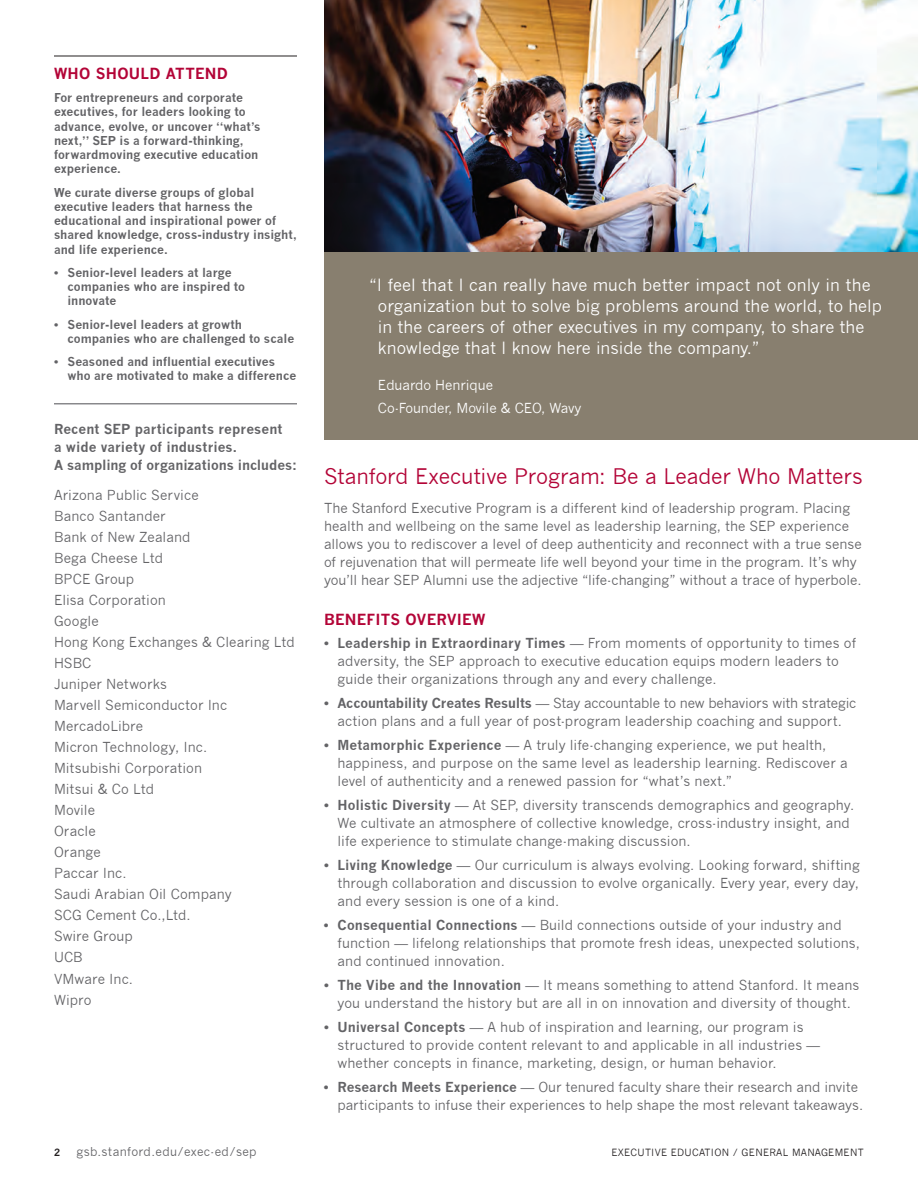
<style>
.page{position:relative;width:918px;height:1188px;background:#fff}
.page>*{position:absolute;margin:0;border:0;box-sizing:border-box;transform-origin:0 0}
.t1{font:21px "News Gothic";letter-spacing:-.01em;color:#b30437}
.t2{font:16.5px/21px "News Gothic";color:#fff}
.t3{font:700 15px "News Gothic";letter-spacing:.015em;color:#b30437}
.t4{font:13.5px/21px "News Gothic";letter-spacing:.005em;color:#636366}
.t5{font:700 13.5px/18px "News Gothic";color:#636366}
.t6{font:13.5px/22.5px "News Gothic";letter-spacing:-.005em;color:#fff}
.t7{font:700 12px/14.2px "News Gothic";color:#636366}
.t8{font:12px "News Gothic";letter-spacing:.03em;color:#636366}
.t9{font:9.75px "News Gothic";letter-spacing:.03em;color:#231f20}
.t10{font:700 9.75px "News Gothic";color:#231f20}
.s1{font-weight:700}
</style>
<div class="page">
<img style="left:324px;top:0;width:594px;height:252px">
<div style="left:324px;top:252px;width:594px;height:188px;background:#887f6f"></div>
<hr style="left:54px;top:56px;width:243px;height:1px;background:#231f20">
<hr style="left:54px;top:403px;width:243px;height:1px;background:#636366">
<p class="t3" style="left:54px;top:64px;width:175px">WHO SHOULD ATTEND</p>
<p class="t7" style="left:54px;top:90px;width:208px">For entrepreneurs and corporate executives, for leaders looking to advance, evolve, or uncover “what’s next,” SEP is a forward-thinking, forwardmoving executive education experience.</p>
<p class="t7" style="left:54px;top:185px;width:244px">We curate diverse groups of global executive leaders that harness the educational and inspirational power of shared knowledge, cross-industry insight, and life experience.</p>
<p class="t7" style="left:68px;top:265px;width:179px;text-indent:-14px">• Senior-level leaders at large companies who are inspired to innovate</p>
<p class="t7" style="left:68px;top:317px;width:228px;text-indent:-14px">• Senior-level leaders at growth companies who are challenged to scale</p>
<p class="t7" style="left:68px;top:354px;width:230px;text-indent:-14px">• Seasoned and influential executives who are motivated to make a difference</p>
<p class="t5" style="left:54px;top:420px;width:244px">Recent SEP participants represent<br>a wide variety of industries.<br>A sampling of organizations includes:</p>
<p class="t4" style="left:54px;top:485px;width:242px">Arizona Public Service<br>Banco Santander<br>Bank of New Zealand<br>Bega Cheese Ltd<br>BPCE Group<br>Elisa Corporation<br>Google<br>Hong Kong Exchanges &amp; Clearing Ltd<br>HSBC<br>Juniper Networks<br>Marvell Semiconductor Inc<br>MercadoLibre<br>Micron Technology, Inc.<br>Mitsubishi Corporation<br>Mitsui &amp; Co Ltd<br>Movile<br>Oracle<br>Orange<br>Paccar Inc.<br>Saudi Arabian Oil Company<br>SCG Cement Co.,Ltd.<br>Swire Group<br>UCB<br>VMware Inc.<br>Wipro</p>
<p class="t2" style="left:378px;top:275px;width:505px;text-indent:-9px">“I feel that I can really have much better impact not only in the organization but to solve big problems around the world, to help in the careers of other executives in my company, to share the knowledge that I know here inside the company.”</p>
<p class="t6" style="left:378px;top:374px;width:205px">Eduardo Henrique<br>Co-Founder, Movile &amp; CEO, Wavy</p>
<h1 class="t1" style="left:324px;top:464px;width:540px">Stanford Executive Program: Be a Leader Who Matters</h1>
<p class="t4" style="left:324px;top:499px;width:539px;line-height:18px">The Stanford Executive Program is a different kind of leadership program. Placing health and wellbeing on the same level as leadership learning, the SEP experience allows you to rediscover a level of deep authenticity and reconnect with a true sense of rejuvenation that will permeate life well beyond your time in the program. It’s why you’ll hear SEP Alumni use the adjective “life-changing” without a trace of hyperbole.</p>
<p class="t3" style="left:324px;top:610px;width:163px">BENEFITS OVERVIEW</p>
<p class="t4" style="left:338px;top:634px;width:520px;line-height:18px;text-indent:-14px"><span class="s1">• Leadership in Extraordinary Times</span> — From moments of opportunity to times of adversity, the SEP approach to executive education equips modern leaders to guide their organizations through any and every challenge.</p>
<p class="t4" style="left:324px;top:694px;width:534px;line-height:18px;text-align:center"><span class="s1">• Accountability Creates Results</span> — Stay accountable to new behaviors with strategic action plans and a full year of post-program leadership coaching and support.</p>
<p class="t4" style="left:338px;top:736px;width:512px;line-height:18px;text-indent:-14px"><span class="s1">• Metamorphic Experience</span> — A truly life-changing experience, we put health, happiness, and purpose on the same level as leadership learning. Rediscover a level of authenticity and a renewed passion for “what’s next.”</p>
<p class="t4" style="left:338px;top:796px;width:518px;line-height:18px;text-indent:-14px"><span class="s1">• Holistic Diversity</span> — At SEP, diversity transcends demographics and geography.<br>We cultivate an atmosphere of collective knowledge, cross-industry insight, and life experience to stimulate change-making discussion.</p>
<p class="t4" style="left:337px;top:856px;width:524px;line-height:18px;text-align:justify;text-indent:-13px"><span class="s1">• Living Knowledge</span> — Our curriculum is always evolving. Looking forward, shifting through collaboration and discussion to evolve organically. Every year, every day, and every session is one of a kind.</p>
<p class="t4" style="left:338px;top:916px;width:524px;line-height:18px;text-indent:-14px"><span class="s1">• Consequential Connections</span> — Build connections outside of your industry and function — lifelong relationships that promote fresh ideas, unexpected solutions, and continued innovation.</p>
<p class="t4" style="left:324px;top:976px;width:537px;line-height:18px;text-align:center"><span class="s1">• The Vibe and the Innovation</span> — It means something to attend Stanford. It means you understand the history but are all in on innovation and diversity of thought.</p>
<p class="t4" style="left:337px;top:1018px;width:484px;line-height:18px;text-indent:-13px"><span class="s1">• Universal Concepts</span> — A hub of inspiration and learning, our program is structured to provide content relevant to and applicable in all industries — whether concepts in finance, marketing, design, or human behavior.</p>
<p class="t4" style="left:338px;top:1078px;width:527px;line-height:18px;text-indent:-14px"><span class="s1">• Research Meets Experience</span> — Our tenured faculty share their research and invite participants to infuse their experiences to help shape the most relevant takeaways.</p>
<p class="t10" style="left:54px;top:1147px;width:8px">2</p>
<p class="t8" style="left:76px;top:1145px;width:182px">gsb.stanford.edu/exec-ed/sep</p>
<p class="t9" style="left:611px;top:1147px;width:254px">EXECUTIVE EDUCATION / GENERAL MANAGEMENT</p>
</div>
